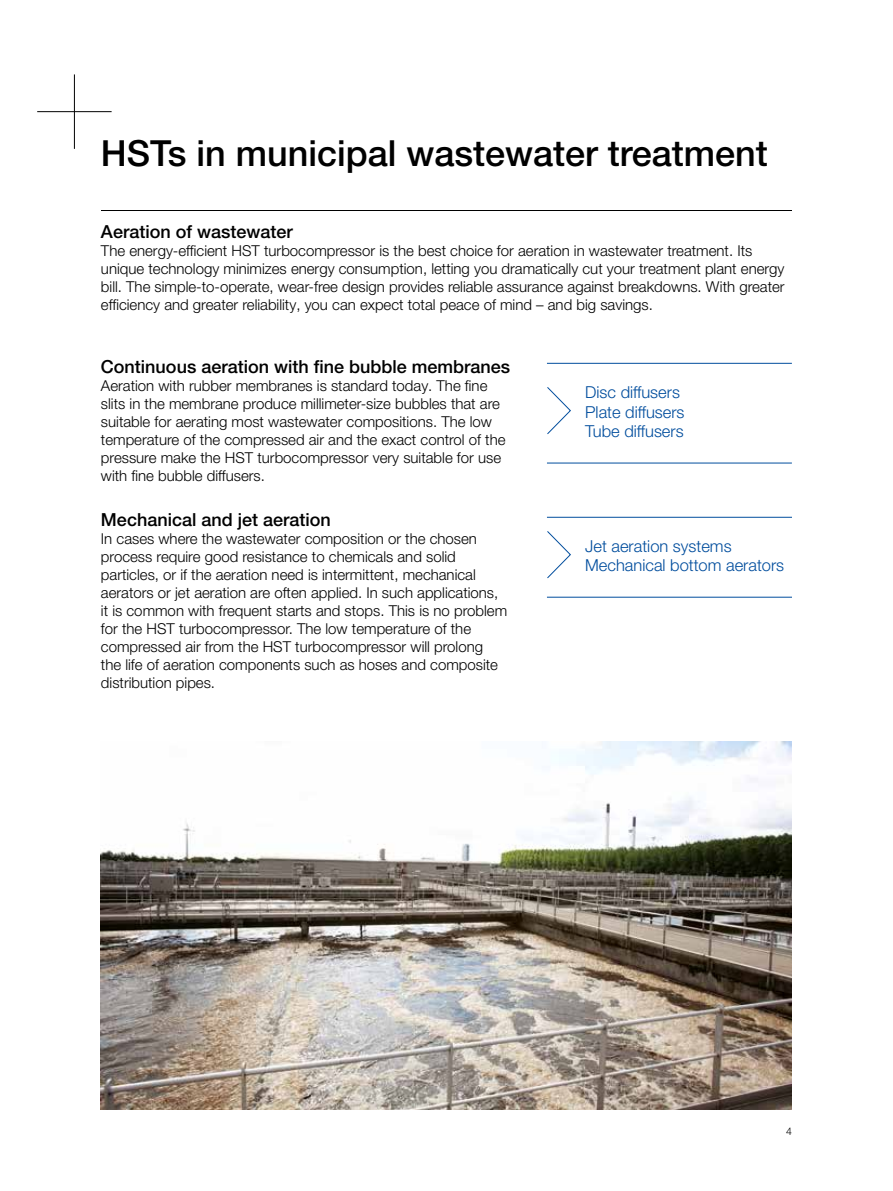
<style>
.page{position:relative;width:893px;height:1191px;background:#fff}
.page>*{position:absolute;margin:0;border:0;box-sizing:border-box;transform-origin:0 0}
.t1{font:500 36px "Helvetica Neue LT Pro";color:#000}
.t2{font:500 18px "Helvetica Neue LT Pro";color:#000}
.t3{font:300 16.5px/19.8px "Helvetica Neue LT Pro";color:#004d9d}
.t4{font:300 15px/18px "Helvetica Neue LT Pro";color:#000}
.t5{font:300 10.5px "Helvetica Neue LT Pro";color:#000}
</style>
<div class="page">
<hr style="left:101px;top:210px;width:691px;height:1px;background:#000">
<hr style="left:37px;top:111px;width:75px;height:1px;background:#000">
<hr style="left:74px;top:74px;width:1px;height:75px;background:#000">
<img style="left:101px;top:742px;width:691px;height:367px">
<hr style="left:547px;top:363px;width:245px;height:1px;background:#004d9d">
<hr style="left:547px;top:463px;width:245px;height:1px;background:#004d9d">
<svg style="left:547px;top:387px;width:24px;height:48px"></svg>
<hr style="left:547px;top:517px;width:245px;height:1px;background:#004d9d">
<hr style="left:547px;top:597px;width:245px;height:1px;background:#004d9d">
<svg style="left:547px;top:531px;width:24px;height:48px"></svg>
<h1 class="t1" style="left:101px;top:131px;width:668px">HSTs in municipal wastewater treatment</h1>
<p class="t2" style="left:101px;top:220px;width:193px">Aeration of wastewater</p>
<p class="t4" style="left:101px;top:241px;width:685px">The energy-efficient HST turbocompressor is the best choice for aeration in wastewater treatment. Its unique technology minimizes energy consumption, letting you dramatically cut your treatment plant energy bill. The simple-to-operate, wear-free design provides reliable assurance against breakdowns. With greater efficiency and greater reliability, you can expect total peace of mind – and big savings.</p>
<p class="t2" style="left:101px;top:355px;width:411px">Continuous aeration with fine bubble membranes</p>
<p class="t4" style="left:101px;top:376px;width:406px">Aeration with rubber membranes is standard today. The fine slits in the membrane produce millimeter-size bubbles that are suitable for aerating most wastewater compositions. The low temperature of the compressed air and the exact control of the pressure make the HST turbocompressor very suitable for use with fine bubble diffusers.</p>
<p class="t2" style="left:101px;top:508px;width:231px">Mechanical and jet aeration</p>
<p class="t4" style="left:101px;top:529px;width:408px">In cases where the wastewater composition or the chosen process require good resistance to chemicals and solid particles, or if the aeration need is intermittent, mechanical aerators or jet aeration are often applied. In such applications, it is common with frequent starts and stops. This is no problem for the HST turbocompressor. The low temperature of the compressed air from the HST turbocompressor will prolong<br>the life of aeration components such as hoses and composite distribution pipes.</p>
<p class="t3" style="left:585px;top:381px;width:101px">Disc diffusers<br>Plate diffusers<br>Tube diffusers</p>
<p class="t3" style="left:585px;top:535px;width:200px">Jet aeration systems<br>Mechanical bottom aerators</p>
<p class="t5" style="left:786px;top:1124px;width:7px">4</p>
</div>
